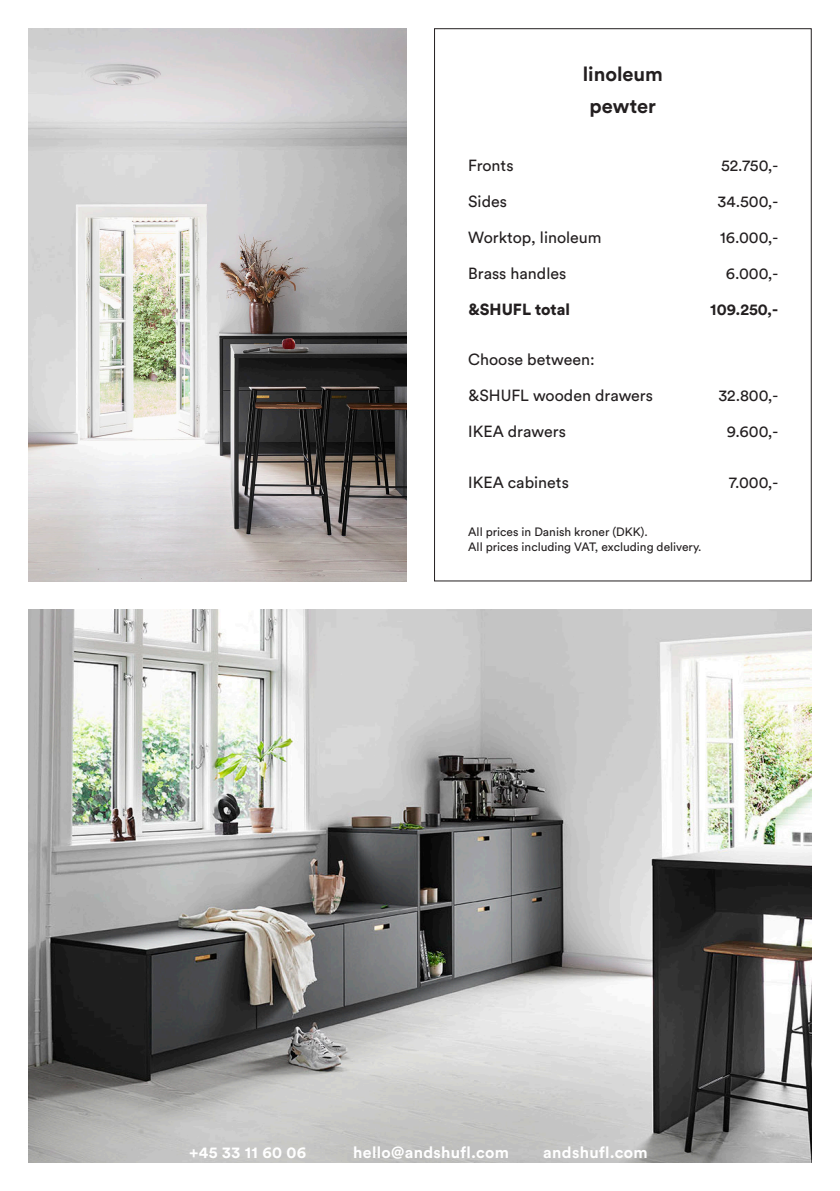
<style>
.page{position:relative;width:840px;height:1191px;background:#fff}
.page>*{position:absolute;margin:0;border:0;box-sizing:border-box;transform-origin:0 0}
.overskrift{font:700 20px "Circular Std";color:#231f20}
.master_normal_tekst{font:16px "Circular Std";color:#231f20}
.Priser{font:16px "Circular Std";letter-spacing:-.005em;color:#231f20}
.t1{font:700 16px "Circular Std";letter-spacing:.02em;color:#fff}
.master_fed_tekst{font:900 16px "Circular Std";color:#231f20}
.Priser-2{font:700 16px "Circular Std";color:#231f20}
.t2{font:12px/14.4px "Circular Std";color:#231f20}
</style>
<div class="page">
<img style="left:28px;top:28px;width:378px;height:553px">
<img style="left:28px;top:609px;width:783px;height:553px">
<p class="overskrift" style="left:582px;top:61px;width:82px">linoleum</p>
<p class="overskrift" style="left:589px;top:93px;width:68px">pewter</p>
<p class="master_normal_tekst" style="left:468px;top:155px;width:47px">Fronts</p>
<p class="master_normal_tekst" style="left:468px;top:191px;width:40px">Sides</p>
<p class="master_normal_tekst" style="left:468px;top:227px;width:135px">Worktop, linoleum</p>
<p class="master_normal_tekst" style="left:468px;top:263px;width:99px">Brass handles</p>
<p class="master_fed_tekst" style="left:468px;top:298px;width:103px">&amp;SHUFL total</p>
<p class="master_normal_tekst" style="left:468px;top:350px;width:128px">Choose between:</p>
<p class="master_normal_tekst" style="left:468px;top:386px;width:186px">&amp;SHUFL wooden drawers</p>
<p class="master_normal_tekst" style="left:468px;top:422px;width:99px">IKEA drawers</p>
<p class="master_normal_tekst" style="left:468px;top:472px;width:102px">IKEA cabinets</p>
<p class="Priser" style="left:720px;top:155px;width:59px">52.750,-</p>
<p class="Priser" style="left:717px;top:191px;width:62px">34.500,-</p>
<p class="Priser" style="left:719px;top:227px;width:60px">16.000,-</p>
<p class="Priser" style="left:725px;top:263px;width:54px">6.000,-</p>
<p class="Priser-2" style="left:709px;top:299px;width:70px">109.250,-</p>
<p class="Priser" style="left:718px;top:386px;width:61px">32.800,-</p>
<p class="Priser" style="left:726px;top:422px;width:53px">9.600,-</p>
<p class="Priser" style="left:728px;top:472px;width:51px">7.000,-</p>
<p class="t2" style="left:468px;top:525px;width:235px">All prices in Danish kroner (DKK).<br>All prices including VAT, excluding delivery.</p>
<p class="t1" style="left:189px;top:1142px;width:118px">+45 33 11 60 06</p>
<p class="t1" style="left:353px;top:1142px;width:157px">hello@andshufl.com</p>
<p class="t1" style="left:543px;top:1142px;width:106px">andshufl.com</p>
</div>
